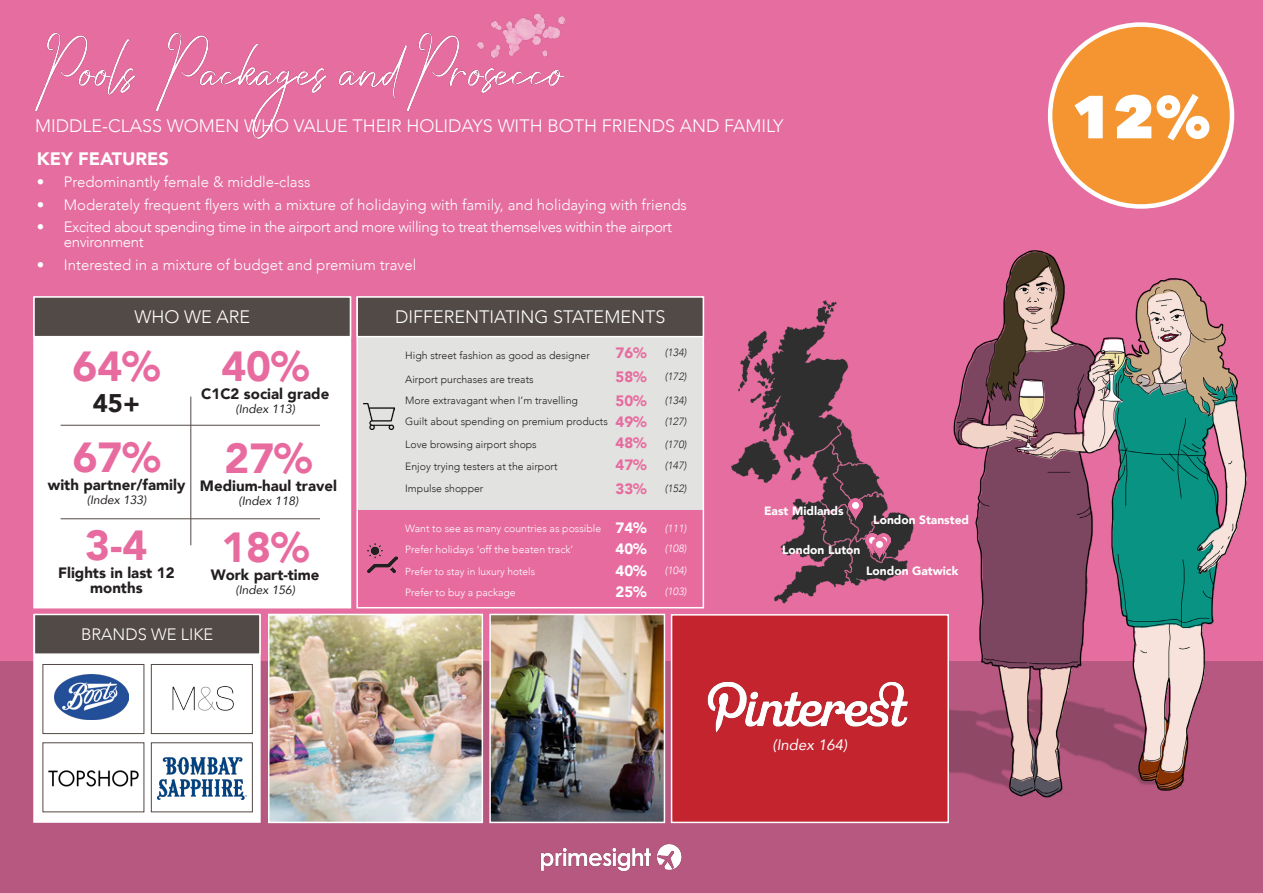
<style>
.page{position:relative;width:1263px;height:893px;background:#e56d9f}
.page>*{position:absolute;margin:0;border:0;box-sizing:border-box;transform-origin:0 0}
.t1{font:800 60px "Avenir Next";color:#fff}
.t2{font:900 42px "Avenir";color:#e86b9f}
.t3{font:900 25.5px "Avenir";color:#231f20}
.t4{font:300 18px "Avenir";color:#fff}
.t5{font:900 18px "Avenir";color:#fff}
.t6{font:300 16.5px "Avenir";color:#fff}
.t7{font:300 15px "Avenir";color:#fff}
.t8{font:300 15px/15px "Avenir";letter-spacing:-.025em;color:#fff}
.t9{font:900 15px "Avenir";color:#231f20}
.t10{font:900 15px "Avenir";color:#e76b9f}
.t11{font:900 15px "Avenir";color:#fff}
.t12{font:italic 15px "Avenir";color:#fff}
.t13{font:900 12px "Avenir";color:#fff}
.t14{font:italic 12px "Avenir";color:#231f20}
.t15{font:300 10.5px "Avenir";color:#231f20}
.t16{font:300 10.5px "Avenir";color:#fff}
.t17{font:italic 300 10.5px "Avenir";color:#231f20}
.t18{font:italic 300 10.5px "Avenir";color:#fff}
.t19{font:300 10.2px "Avenir";color:#fff}
</style>
<div class="page">
<div style="left:0;top:662px;width:1263px;height:231px;background:#b65880"></div>
<img style="left:540px;top:844px;width:142px;height:27px">
<div style="left:1050px;top:25px;width:182px;height:181px;background:#f49531;border-radius:50%"></div>
<div style="left:1048px;top:22px;width:186px;height:187px;border:4px solid #fff;border-radius:50%"></div>
<img style="left:35px;top:13px;width:531px;height:126px">
<div style="left:33px;top:297px;width:318px;height:311px;background:#fff;border:2px solid #fff"></div>
<div style="left:33px;top:296px;width:318px;height:41px;background:#524a47;border:2px solid #fff"></div>
<hr style="left:190px;top:396px;width:1px;height:149px;background:#524a47">
<hr style="left:61px;top:425px;width:259px;height:1px;background:#524a47">
<hr style="left:61px;top:518px;width:259px;height:1px;background:#524a47">
<div style="left:357px;top:337px;width:346px;height:34px;background:#e2e2e1"></div>
<div style="left:357px;top:371px;width:346px;height:34px;background:#e2e2e1"></div>
<div style="left:357px;top:394px;width:346px;height:116px;background:#e2e2e1"></div>
<div style="left:356px;top:297px;width:348px;height:311px;border:2px solid #fff"></div>
<div style="left:356px;top:296px;width:348px;height:41px;background:#524a47;border:2px solid #fff"></div>
<img style="left:364px;top:404px;width:31px;height:26px">
<img style="left:368px;top:543px;width:29px;height:30px">
<img style="left:731px;top:300px;width:94px;height:304px">
<div style="left:33px;top:614px;width:228px;height:209px;background:#fff;border:2px solid #fff"></div>
<div style="left:34px;top:614px;width:227px;height:41px;background:#524a47;border:2px solid #fff"></div>
<div style="left:43px;top:742px;width:101px;height:70px;border:1px solid #524a47"></div>
<div style="left:151px;top:664px;width:102px;height:70px;border:1px solid #524a47"></div>
<div style="left:151px;top:742px;width:102px;height:70px;border:1px solid #524a47"></div>
<div style="left:43px;top:664px;width:101px;height:70px;border:1px solid #524a47"></div>
<img style="left:54px;top:674px;width:75px;height:46px">
<img style="left:172px;top:686px;width:62px;height:25px">
<img style="left:48px;top:770px;width:91px;height:17px">
<img style="left:157px;top:758px;width:89px;height:41px">
<img style="left:825px;top:206px;width:438px;height:618px">
<img style="left:271px;top:617px;width:209px;height:203px">
<div style="left:268px;top:614px;width:215px;height:209px;border:2px solid #fff"></div>
<img style="left:492px;top:617px;width:170px;height:203px">
<div style="left:489px;top:614px;width:176px;height:209px;border:2px solid #fff"></div>
<div style="left:671px;top:614px;width:278px;height:209px;background:#c3242e;border:2px solid #fff"></div>
<img style="left:707px;top:681px;width:201px;height:52px">
<p class="t4" style="left:35px;top:115px;width:750px">MIDDLE-CLASS WOMEN WHO VALUE THEIR HOLIDAYS WITH BOTH FRIENDS AND FAMILY</p>
<p class="t5" style="left:37px;top:143px;width:134px">KEY FEATURES</p>
<p class="t7" style="left:37px;top:173px;width:275px">• Predominantly female &amp; middle-class</p>
<p class="t7" style="left:37px;top:196px;width:652px">• Moderately frequent flyers with a mixture of holidaying with family, and holidaying with friends</p>
<p class="t8" style="left:64px;top:220px;width:610px;text-indent:-27px">• Excited about spending time in the airport and more willing to treat themselves within the airport environment</p>
<p class="t7" style="left:37px;top:256px;width:381px">• Interested in a mixture of budget and premium travel</p>
<p class="t4" style="left:134px;top:306px;width:117px">WHO WE ARE</p>
<p class="t2" style="left:72px;top:331px;width:89px">64%</p>
<p class="t3" style="left:93px;top:381px;width:49px">45+</p>
<p class="t9" style="left:201px;top:381px;width:130px">C1C2 social grade</p>
<p class="t4" style="left:395px;top:307px;width:272px">DIFFERENTIATING STATEMENTS</p>
<p class="t15" style="left:405px;top:349px;width:186px">High street fashion as good as designer</p>
<p class="t15" style="left:405px;top:373px;width:130px">Airport purchases are treats</p>
<p class="t15" style="left:405px;top:394px;width:174px">More extravagant when I’m travelling</p>
<p class="t15" style="left:405px;top:415px;width:204px">Guilt about spending on premium products</p>
<p class="t15" style="left:405px;top:438px;width:133px">Love browsing airport shops</p>
<p class="t15" style="left:405px;top:460px;width:154px">Enjoy trying testers at the airport</p>
<p class="t15" style="left:405px;top:482px;width:80px">Impulse shopper</p>
<p class="t10" style="left:615px;top:340px;width:33px">76%</p>
<p class="t17" style="left:665px;top:346px;width:23px">(134)</p>
<p class="t2" style="left:221px;top:330px;width:89px">40%</p>
<p class="t14" style="left:235px;top:402px;width:61px">(Index 113)</p>
<p class="t10" style="left:615px;top:364px;width:33px">58%</p>
<p class="t17" style="left:665px;top:370px;width:23px">(172)</p>
<p class="t10" style="left:615px;top:388px;width:33px">50%</p>
<p class="t17" style="left:665px;top:394px;width:23px">(134)</p>
<p class="t10" style="left:615px;top:409px;width:33px">49%</p>
<p class="t17" style="left:665px;top:415px;width:23px">(127)</p>
<p class="t10" style="left:615px;top:430px;width:33px">48%</p>
<p class="t17" style="left:665px;top:438px;width:23px">(170)</p>
<p class="t10" style="left:615px;top:452px;width:33px">47%</p>
<p class="t17" style="left:665px;top:459px;width:23px">(147)</p>
<p class="t10" style="left:615px;top:476px;width:33px">33%</p>
<p class="t17" style="left:665px;top:482px;width:23px">(152)</p>
<p class="t11" style="left:615px;top:515px;width:33px">74%</p>
<p class="t18" style="left:665px;top:522px;width:23px">(111)</p>
<p class="t11" style="left:615px;top:536px;width:33px">40%</p>
<p class="t11" style="left:615px;top:558px;width:33px">40%</p>
<p class="t2" style="left:73px;top:421px;width:89px">67%</p>
<p class="t14" style="left:87px;top:493px;width:61px">(Index 133)</p>
<p class="t2" style="left:224px;top:422px;width:89px">27%</p>
<p class="t14" style="left:238px;top:494px;width:61px">(Index 118)</p>
<p class="t9" style="left:48px;top:472px;width:139px">with partner/family</p>
<p class="t9" style="left:200px;top:473px;width:138px">Medium-haul travel</p>
<p class="t16" style="left:405px;top:522px;width:197px">Want to see as many countries as possible</p>
<p class="t16" style="left:405px;top:543px;width:169px">Prefer holidays ‘off the beaten track’</p>
<p class="t19" style="left:405px;top:565px;width:131px">Prefer to stay in luxury hotels</p>
<p class="t16" style="left:405px;top:587px;width:112px">Prefer to buy a package</p>
<p class="t2" style="left:85px;top:509px;width:64px">3-4</p>
<p class="t9" style="left:58px;top:560px;width:118px">Flights in last 12</p>
<p class="t9" style="left:90px;top:575px;width:54px">months</p>
<p class="t2" style="left:221px;top:511px;width:89px">18%</p>
<p class="t14" style="left:235px;top:582px;width:61px">(Index 156)</p>
<p class="t18" style="left:665px;top:542px;width:23px">(108)</p>
<p class="t18" style="left:665px;top:564px;width:23px">(104)</p>
<p class="t9" style="left:211px;top:561px;width:110px">Work part-time</p>
<p class="t11" style="left:615px;top:579px;width:33px">25%</p>
<p class="t18" style="left:665px;top:585px;width:23px">(103)</p>
<p class="t6" style="left:81px;top:625px;width:134px">BRANDS WE LIKE</p>
<p class="t13" style="left:764px;top:501px;width:81px">East Midlands</p>
<p class="t13" style="left:782px;top:540px;width:80px">London Luton</p>
<p class="t13" style="left:873px;top:510px;width:97px">London Stansted</p>
<p class="t13" style="left:866px;top:561px;width:94px">London Gatwick</p>
<p class="t12" style="left:772px;top:736px;width:76px">(Index 164)</p>
<p class="t1" style="left:1071px;top:80px;width:142px">12%</p>
</div>
